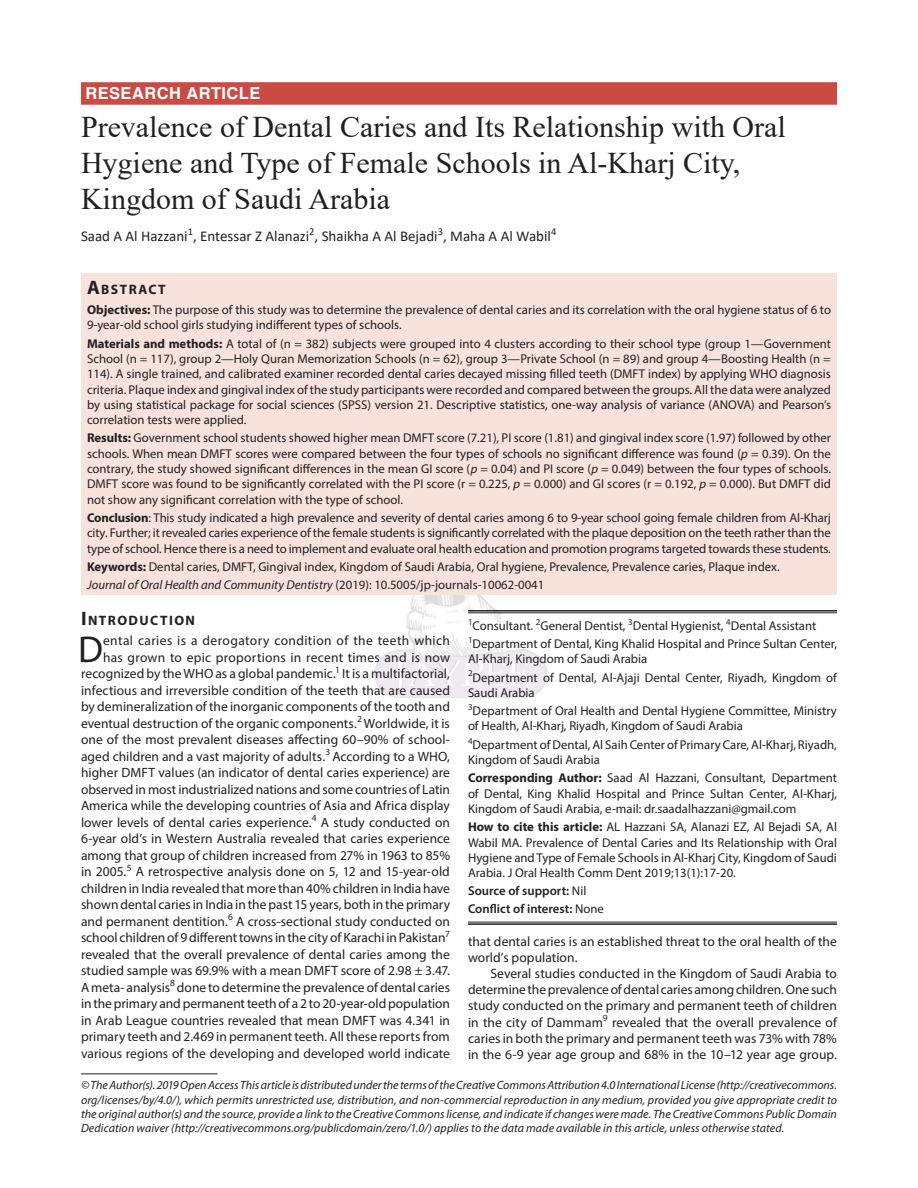
<style>
.page{position:relative;width:918px;height:1188px;background:#fff}
.page>*{position:absolute;margin:0;border:0;box-sizing:border-box;transform-origin:0 0}
.text{font:37.5px "Myriad Pro";color:#231f20}
.article_head{font:30px/36px "Times New Roman";color:#231f20}
.Subject{font:700 16.5px "Helvetica";letter-spacing:.025em;color:#fff}
.author{font:15px "Calibri";color:#231f20}
.A{font:700 13.65px "Myriad Pro";letter-spacing:.105em;color:#231f20}
.text-2{font:13.5px/16.5px "Myriad Pro";color:#231f20}
.Abstract{font:12.75px/15.3px "Myriad Pro";color:#231f20;text-align:justify}
.affiliation{font:12.75px/15.3px "Myriad Pro";color:#231f20}
.Abstract-2{font:italic 12.75px "Myriad Pro";color:#231f20}
.affiliation-2{font:600 12.75px "Myriad Pro";color:#231f20}
.Bottom_1st_page{font:italic 12px/14.4px "Myriad Pro";letter-spacing:.005em;color:#231f20;text-align:justify}
.s1{font-size:19.5px}
.s2{font-weight:700}
.s3{font-style:italic}
.s4{font-style:normal}
.s5{font-weight:400}
</style>
<div class="page">
<img style="left:375px;top:595px;width:173px;height:103px">
<div style="left:81px;top:274px;width:756px;height:321px;background:#f7e3dc"></div>
<div style="left:81px;top:82px;width:756px;height:23px;background:#c94b43"></div>
<hr style="left:468px;top:610px;width:369px;height:2px;background:#231f20">
<hr style="left:468px;top:613px;width:369px;height:1px;background:#231f20">
<hr style="left:81px;top:1073px;width:137px;height:1px;background:#231f20">
<hr style="left:468px;top:922px;width:369px;height:1px;background:#231f20">
<hr style="left:468px;top:923px;width:369px;height:2px;background:#231f20">
<p class="Subject" style="left:86px;top:84px;width:176px">RESEARCH ARTICLE</p>
<p class="article_head" style="left:81px;top:108px;width:706px">Prevalence of Dental Caries and Its Relationship with Oral<br>Hygiene and Type of Female Schools in Al-Kharj City,<br>Kingdom of Saudi Arabia</p>
<p class="author" style="left:81px;top:225px;width:477px">Saad A Al Hazzani<sup>1</sup>, Entessar Z Alanazi<sup>2</sup>, Shaikha A Al Bejadi<sup>3</sup>, Maha A Al Wabil<sup>4</sup></p>
<p class="A" style="left:87px;top:281px;width:80px"><span class="s1">A</span>BSTRACT</p>
<p class="Abstract" style="left:87px;top:302px;width:746px"><span class="s2">Objectives:</span> The purpose of this study was to determine the prevalence of dental caries and its correlation with the oral hygiene status of 6 to<br>9-year-old school girls studying indifferent types of schools.</p>
<p class="Abstract" style="left:87px;top:335px;width:746px"><span class="s2">Materials and methods:</span> A total of (n = 382) subjects were grouped into 4 clusters according to their school type (group 1—Government School (n = 117), group 2—Holy Quran Memorization Schools (n = 62), group 3—Private School (n = 89) and group 4—Boosting Health (n = 114). A single trained, and calibrated examiner recorded dental caries decayed missing filled teeth (DMFT index) by applying WHO diagnosis criteria. Plaque index and gingival index of the study participants were recorded and compared between the groups. All the data were analyzed by using statistical package for social sciences (SPSS) version 21. Descriptive statistics, one-way analysis of variance (ANOVA) and Pearson’s correlation tests were applied.</p>
<p class="Abstract" style="left:87px;top:430px;width:746px"><span class="s2">Results:</span> Government school students showed higher mean DMFT score (7.21), PI score (1.81) and gingival index score (1.97) followed by other schools. When mean DMFT scores were compared between the four types of schools no significant difference was found (<span class="s3">p</span> = 0.39). On the contrary, the study showed significant differences in the mean GI score (<span class="s3">p</span> = 0.04) and PI score (<span class="s3">p</span> = 0.049) between the four types of schools.<br>DMFT score was found to be significantly correlated with the PI score (r = 0.225, <span class="s3">p</span> = 0.000) and GI scores (r = 0.192, <span class="s3">p</span> = 0.000). But DMFT did not show any significant correlation with the type of school.</p>
<p class="Abstract" style="left:87px;top:510px;width:746px"><span class="s2">Conclusion</span>: This study indicated a high prevalence and severity of dental caries among 6 to 9-year school going female children from Al-Kharj city. Further; it revealed caries experience of the female students is significantly correlated with the plaque deposition on the teeth rather than the type of school. Hence there is a need to implement and evaluate oral health education and promotion programs targeted towards these students.</p>
<p class="Abstract" style="left:87px;top:559px;width:694px"><span class="s2">Keywords:</span> Dental caries, DMFT, Gingival index, Kingdom of Saudi Arabia, Oral hygiene, Prevalence, Prevalence caries, Plaque index.</p>
<p class="Abstract-2" style="left:87px;top:577px;width:459px">Journal of Oral Health and Community Dentistry <span class="s4">(2019): 10.5005/jp-journals-10062-0041</span></p>
<p class="A" style="left:81px;top:611px;width:116px"><span class="s1">I</span>NTRODUCTION</p>
<p class="text" style="left:78px;top:626px;width:26px">D</p>
<p class="affiliation" style="left:468px;top:618px;width:350px"><sup>1</sup>Consultant. <sup>2</sup>General Dentist, <sup>3</sup>Dental Hygienist, <sup>4</sup>Dental Assistant</p>
<p class="affiliation" style="left:468px;top:636px;width:371px"><sup>1</sup>Department of Dental, King Khalid Hospital and Prince Sultan Center,<br>Al-Kharj, Kingdom of Saudi Arabia</p>
<p class="affiliation" style="left:468px;top:669px;width:370px"><sup>2</sup>Department of Dental, Al-Ajaji Dental Center, Riyadh, Kingdom of<br>Saudi Arabia</p>
<p class="affiliation" style="left:468px;top:703px;width:370px"><sup>3</sup>Department of Oral Health and Dental Hygiene Committee, Ministry of Health, Al-Kharj, Riyadh, Kingdom of Saudi Arabia</p>
<p class="affiliation" style="left:468px;top:737px;width:370px"><sup>4</sup>Department of Dental, Al Saih Center of Primary Care, Al-Kharj, Riyadh,<br>Kingdom of Saudi Arabia</p>
<p class="affiliation" style="left:468px;top:770px;width:371px;text-align:justify"><span class="s2">Corresponding Author:</span> Saad Al Hazzani, Consultant, Department of Dental, King Khalid Hospital and Prince Sultan Center, Al-Kharj, Kingdom of Saudi Arabia, e-mail: dr.saadalhazzani@gmail.com</p>
<p class="affiliation" style="left:468px;top:819px;width:371px;text-align:justify"><span class="s2">How to cite this article:</span> AL Hazzani SA, Alanazi EZ, Al Bejadi SA, Al Wabil MA. Prevalence of Dental Caries and Its Relationship with Oral Hygiene and Type of Female Schools in Al-Kharj City, Kingdom of Saudi Arabia. J Oral Health Comm Dent 2019;13(1):17-20.</p>
<p class="affiliation-2" style="left:468px;top:883px;width:120px">Source of support: <span class="s5">Nil</span></p>
<p class="affiliation-2" style="left:468px;top:901px;width:137px">Conflict of interest: <span class="s5">None</span></p>
<p class="text-2" style="left:468px;top:933px;width:370px">that dental caries is an established threat to the oral health of the world’s population.</p>
<p class="text-2" style="left:468px;top:965px;width:371px;text-align:justify;text-indent:22px">Several studies conducted in the Kingdom of Saudi Arabia to determine the prevalence of dental caries among children. One such study conducted on the primary and permanent teeth of children in the city of Dammam<sup>9</sup> revealed that the overall prevalence of caries in both the primary and permanent teeth was 73% with 78% in the 6-9 year age group and 68% in the 10–12 year age group.</p>
<p class="Bottom_1st_page" style="left:81px;top:1078px;width:758px">© The Author(s). 2019 Open Access This article is distributed under the terms of the Creative Commons Attribution 4.0 International License (http://creativecommons. org/licenses/by/4.0/), which permits unrestricted use, distribution, and non-commercial reproduction in any medium, provided you give appropriate credit to the original author(s) and the source, provide a link to the Creative Commons license, and indicate if changes were made. The Creative Commons Public Domain Dedication waiver (http://creativecommons.org/publicdomain/zero/1.0/) applies to the data made available in this article, unless otherwise stated.</p>
<p class="text-2" style="left:81px;top:632px;width:371px;text-align:right">ental caries is a derogatory condition of the teeth which has grown to epic proportions in recent times and is now recognized by the WHO as a global pandemic.<sup>1</sup> It is a multifactorial, infectious and irreversible condition of the teeth that are caused by demineralization of the inorganic components of the tooth and eventual destruction of the organic components.<sup>2</sup> Worldwide, it is one of the most prevalent diseases affecting 60–90% of school&shy;aged children and a vast majority of adults.<sup>3</sup> According to a WHO, higher DMFT values (an indicator of dental caries experience) are observed in most industrialized nations and some countries of Latin America while the developing countries of Asia and Africa display lower levels of dental caries experience.<sup>4</sup> A study conducted on 6-year old’s in Western Australia revealed that caries experience among that group of children increased from 27% in 1963 to 85% in 2005.<sup>5</sup> A retrospective analysis done on 5, 12 and 15-year-old children in India revealed that more than 40% children in India have shown dental caries in India in the past 15 years, both in the primary and permanent dentition.<sup>6</sup> A cross-sectional study conducted on school children of 9 different towns in the city of Karachi in Pakistan<sup>7 </sup>revealed that the overall prevalence of dental caries among the studied sample was 69.9% with a mean DMFT score of 2.98 ± 3.47.<br>A meta- analysis<sup>8</sup> done to determine the prevalence of dental caries in the primary and permanent teeth of a 2 to 20-year-old population in Arab League countries revealed that mean DMFT was 4.341 in primary teeth and 2.469 in permanent teeth. All these reports from various regions of the developing and developed world indicate</p>
</div>
